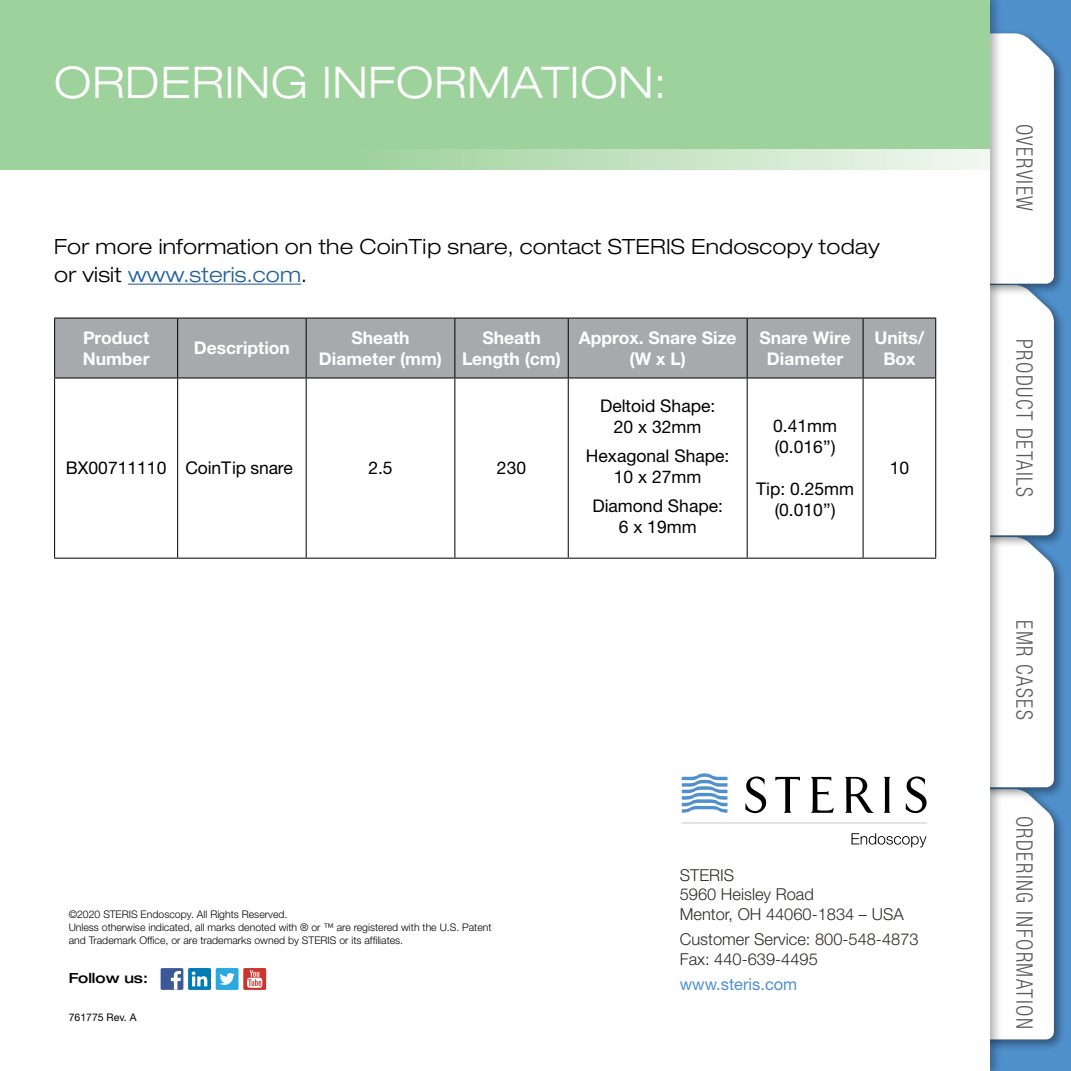
<style>
.page{position:relative;width:1071px;height:1071px;background:#fff}
.page>*{position:absolute;margin:0;border:0;box-sizing:border-box;transform-origin:0 0}
.t1{font:300 expanded 43.75px "Helvetica Neue LT Std";letter-spacing:.02em;color:#fff}
.t2{font:300 condensed 22.75px "Helvetica Neue LT Std";letter-spacing:.07em;color:#58595b;scale:.9 1}
.t3{font:300 expanded 21px/28px "Helvetica Neue LT Std";letter-spacing:.01em;color:#000}
.t4{font:17.5px/21px "Helvetica Neue LT Std";color:#000;text-align:center}
.t5{font:700 17.5px/21px "Helvetica Neue LTW1 G";color:#fff;text-align:center}
.t6{font:300 16.45px/19.8px "Helvetica Neue LT Pro";color:#2d2a26}
.t7{font:16.45px "Helvetica Neue LT Std";color:#5091cd}
.t8{font:500 expanded 14px "Helvetica Neue LT Std";color:#000}
.t9{font:300 10.5px/12.6px "Helvetica Neue LT Pro";color:#000}
.t10{font:300 10.5px "Helvetica Neue LTW1 G";color:#000}
.t11{font:10.5px "Helvetica Neue LT Std";color:#000}
.s1{color:#215e9e}
</style>
<div class="page">
<div style="left:989px;top:0;width:82px;height:1071px;background:#5091cd"></div>
<div style="left:978px;top:784px;width:89px;height:268px;background:#000;opacity:.45"></div>
<div style="left:978px;top:532px;width:89px;height:268px;background:#000;opacity:.45"></div>
<div style="left:978px;top:280px;width:89px;height:268px;background:#000;opacity:.45"></div>
<div style="left:978px;top:28px;width:89px;height:269px;background:#000;opacity:.45"></div>
<div style="left:1003px;top:33px;width:51px;height:1006px;background:#fff"></div>
<div style="left:0;top:0;width:989px;height:1071px;background:#fff"></div>
<div style="left:0;top:0;width:989px;height:169px;background:#9dd29c"></div>
<svg style="left:431px;top:149px;width:558px;height:20px;background:#cce6ca"></svg>
<div style="left:55px;top:319px;width:880px;height:59px;background:#a7a9ac"></div>
<hr style="left:54px;top:318px;width:124px;height:1px;background:#000">
<hr style="left:54px;top:319px;width:1px;height:59px;background:#000">
<hr style="left:178px;top:318px;width:128px;height:1px;background:#000">
<hr style="left:177px;top:319px;width:1px;height:59px;background:#000">
<hr style="left:306px;top:318px;width:149px;height:1px;background:#000">
<hr style="left:306px;top:319px;width:1px;height:59px;background:#000">
<hr style="left:455px;top:318px;width:113px;height:1px;background:#000">
<hr style="left:454px;top:319px;width:1px;height:59px;background:#000">
<hr style="left:568px;top:318px;width:179px;height:1px;background:#000">
<hr style="left:568px;top:319px;width:1px;height:59px;background:#000">
<hr style="left:747px;top:318px;width:116px;height:1px;background:#000">
<hr style="left:747px;top:319px;width:1px;height:59px;background:#000">
<hr style="left:863px;top:318px;width:73px;height:1px;background:#000">
<hr style="left:863px;top:319px;width:1px;height:59px;background:#000">
<hr style="left:935px;top:319px;width:1px;height:59px;background:#000">
<hr style="left:54px;top:378px;width:124px;height:1px;background:#000">
<hr style="left:54px;top:378px;width:1px;height:180px;background:#000">
<hr style="left:178px;top:378px;width:128px;height:1px;background:#000">
<hr style="left:177px;top:378px;width:1px;height:180px;background:#000">
<hr style="left:306px;top:378px;width:149px;height:1px;background:#000">
<hr style="left:306px;top:378px;width:1px;height:180px;background:#000">
<hr style="left:455px;top:378px;width:113px;height:1px;background:#000">
<hr style="left:454px;top:378px;width:1px;height:180px;background:#000">
<hr style="left:568px;top:378px;width:179px;height:1px;background:#000">
<hr style="left:568px;top:378px;width:1px;height:180px;background:#000">
<hr style="left:747px;top:378px;width:116px;height:1px;background:#000">
<hr style="left:747px;top:378px;width:1px;height:180px;background:#000">
<hr style="left:863px;top:378px;width:73px;height:1px;background:#000">
<hr style="left:863px;top:378px;width:1px;height:180px;background:#000">
<hr style="left:935px;top:378px;width:1px;height:180px;background:#000">
<hr style="left:54px;top:558px;width:124px;height:1px;background:#000">
<hr style="left:178px;top:558px;width:128px;height:1px;background:#000">
<hr style="left:306px;top:558px;width:149px;height:1px;background:#000">
<hr style="left:455px;top:558px;width:113px;height:1px;background:#000">
<hr style="left:568px;top:558px;width:179px;height:1px;background:#000">
<hr style="left:747px;top:558px;width:116px;height:1px;background:#000">
<hr style="left:863px;top:558px;width:73px;height:1px;background:#000">
<hr style="left:128px;top:284px;width:173px;height:1px;background:#215e9e">
<div style="left:243px;top:968px;width:23px;height:22px;background:#cd332d"></div>
<svg style="left:247px;top:970px;width:15px;height:18px"></svg>
<div style="left:161px;top:968px;width:22px;height:22px;background:#3b5999"></div>
<svg style="left:171px;top:971px;width:10px;height:19px"></svg>
<div style="left:188px;top:968px;width:23px;height:22px;background:#017bb6"></div>
<svg style="left:192px;top:972px;width:15px;height:14px"></svg>
<div style="left:216px;top:968px;width:23px;height:22px;background:#2aa8e0"></div>
<svg style="left:220px;top:973px;width:15px;height:12px"></svg>
<svg style="left:852px;top:833px;width:75px;height:14px"></svg>
<hr style="left:682px;top:822px;width:245px;height:2px;background:#c6c8ca">
<svg style="left:682px;top:773px;width:45px;height:40px"></svg>
<svg style="left:745px;top:776px;width:21px;height:37px"></svg>
<svg style="left:906px;top:776px;width:21px;height:37px"></svg>
<svg style="left:775px;top:777px;width:25px;height:36px"></svg>
<svg style="left:811px;top:777px;width:23px;height:36px"></svg>
<svg style="left:845px;top:777px;width:29px;height:36px"></svg>
<svg style="left:884px;top:777px;width:7px;height:36px"></svg>
<h1 class="t1" style="left:54px;top:56px;width:614px">ORDERING INFORMATION:</h1>
<h3 class="t3" style="left:54px;top:232px;width:827px">For more information on the CoinTip snare, contact STERIS Endoscopy today or visit <span class="s1">www.steris.com</span>.</h3>
<h3 class="t5" style="left:83px;top:327px;width:68px;text-align:left">Product<br>Number</h3>
<h3 class="t5" style="left:194px;top:337px;width:98px">Description</h3>
<h3 class="t5" style="left:319px;top:327px;width:125px">Sheath<br>Diameter (mm)</h3>
<h3 class="t5" style="left:462px;top:327px;width:100px">Sheath<br>Length (cm)</h3>
<h3 class="t5" style="left:579px;top:327px;width:159px">Approx. Snare Size (W x L)</h3>
<h3 class="t5" style="left:759px;top:327px;width:93px">Snare Wire<br>Diameter</h3>
<h3 class="t5" style="left:874px;top:327px;width:51px">Units/<br>Box</h3>
<h3 class="t4" style="left:66px;top:457px;width:228px">BX00711110 CoinTip snare</h3>
<h3 class="t4" style="left:368px;top:457px;width:26px">2.5</h3>
<h3 class="t4" style="left:497px;top:457px;width:31px">230</h3>
<h3 class="t4" style="left:600px;top:395px;width:117px">Deltoid Shape:<br>20 x 32mm</h3>
<h3 class="t4" style="left:586px;top:445px;width:145px">Hexagonal Shape:<br>10 x 27mm</h3>
<h3 class="t4" style="left:592px;top:495px;width:132px">Diamond Shape:<br>6 x 19mm</h3>
<h3 class="t4" style="left:773px;top:415px;width:65px;text-align:left">0.41mm (0.016’’)</h3>
<h3 class="t4" style="left:756px;top:478px;width:99px">Tip: 0.25mm (0.010’’)</h3>
<h3 class="t4" style="left:890px;top:457px;width:21px">10</h3>
<p class="t10" style="left:69px;top:908px;width:220px">©2020 STERIS Endoscopy. All Rights Reserved.</p>
<p class="t9" style="left:69px;top:921px;width:424px">Unless otherwise indicated, all marks denoted with ® or ™ are registered with the U.S. Patent and Trademark Office, or are trademarks owned by STERIS or its affiliates.</p>
<h3 class="t8" style="left:69px;top:970px;width:81px">Follow us:</h3>
<p class="t11" style="left:69px;top:1011px;width:69px">761775 Rev. A</p>
<h3 class="t6" style="left:680px;top:864px;width:225px">STERIS<br>5960 Heisley Road<br>Mentor, OH 44060-1834 – USA</h3>
<h3 class="t6" style="left:680px;top:929px;width:240px">Customer Service: 800-548-4873<br>Fax: 440-639-4495</h3>
<h3 class="t7" style="left:680px;top:974px;width:119px">www.steris.com</h3>
<h2 class="t2" style="left:1038px;top:124px;width:99px;rotate:90deg">OVERVIEW</h2>
<h2 class="t2" style="left:1038px;top:339px;width:177px;rotate:90deg">PRODUCT DETAILS</h2>
<h2 class="t2" style="left:1038px;top:620px;width:112px;rotate:90deg">EMR CASES</h2>
<h2 class="t2" style="left:1038px;top:816px;width:239px;rotate:90deg">ORDERING INFORMATION</h2>
</div>
